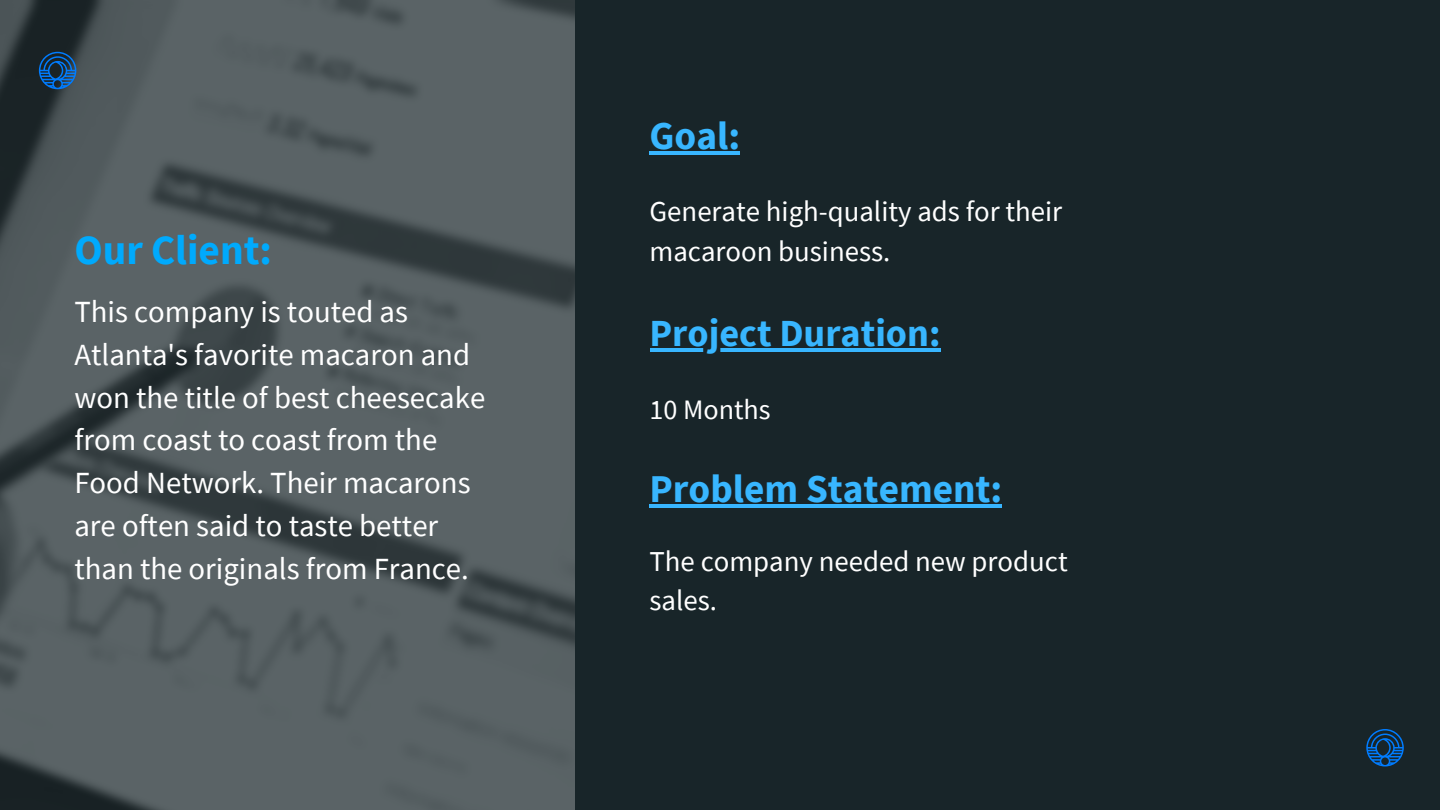
<style>
.page{position:relative;width:1440px;height:810px;background:#182529}
.page>*{position:absolute;margin:0;border:0;box-sizing:border-box;transform-origin:0 0}
.t1{font:700 41.5px "Source Sans Pro";color:#00aafd}
.t2{font:700 39.3px "Source Sans Pro";color:#38b6ff}
.t3{font:700 38.2px "Source Sans Pro";color:#38b6ff}
.t4{font:30.8px/42.7px "Source Sans Pro";color:#fff}
.t5{font:28.8px/39.8px "Source Sans Pro";color:#fff}
.t6{font:28.1px "Source Sans Pro";color:#fff}
</style>
<div class="page">
<img style="left:0;top:0;width:575px;height:810px">
<svg style="left:39px;top:52px;width:37px;height:37px"></svg>
<svg style="left:1366px;top:729px;width:38px;height:37px"></svg>
<hr style="left:650px;top:151px;width:90px;height:4px;background:#38b6ff">
<hr style="left:650px;top:504px;width:352px;height:4px;background:#38b6ff">
<hr style="left:650px;top:348px;width:290px;height:4px;background:#38b6ff">
<h1 class="t1" style="left:74px;top:222px;width:199px">Our Client:</h1>
<p class="t4" style="left:74px;top:290px;width:412px">This company is touted as<br>Atlanta's favorite macaron and won the title of best cheesecake from coast to coast from the<br>Food Network. Their macarons are often said to taste better than the originals from France.</p>
<p class="t2" style="left:650px;top:109px;width:92px">Goal:</p>
<p class="t5" style="left:650px;top:192px;width:414px">Generate high-quality ads for their macaroon business.</p>
<p class="t3" style="left:650px;top:307px;width:292px">Project Duration:</p>
<p class="t6" style="left:650px;top:391px;width:123px">10 Months</p>
<p class="t2" style="left:650px;top:462px;width:354px">Problem Statement:</p>
<p class="t5" style="left:650px;top:541px;width:420px">The company needed new product sales.</p>
</div>
